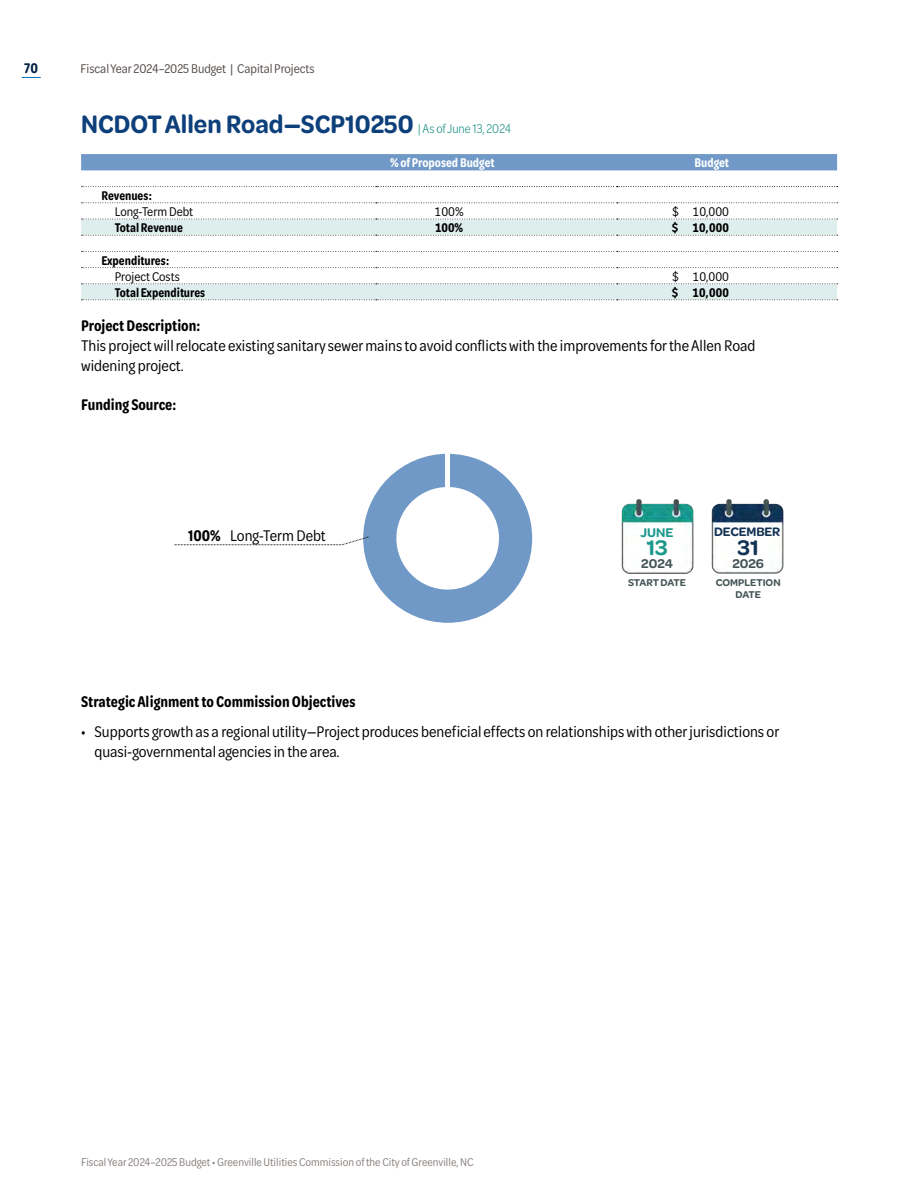
<style>
.page{position:relative;width:918px;height:1188px;background:#fff}
.page>*{position:absolute;margin:0;border:0;box-sizing:border-box;transform-origin:0 0}
.t1{font:600 27px "Omnes Semi Cond";color:#0d407a}
.t2{font:600 22.5px "Omnes";color:#1c988c}
.t3{font:600 22.5px "Omnes";color:#123354}
.t4{font:16.5px/19.8px "Omnes Narrow";color:#000}
.t5{font:600 16.5px "Omnes Narrow";color:#000}
.t6{font:600 15px "Omnes Narrow";color:#042144}
.t7{font:600 13.5px "Omnes Narrow";color:#000}
.t8{font:13.5px "Omnes Narrow";color:#000}
.t9{font:13.5px "Omnes Narrow";color:#524b48}
.t10{font:600 13.5px "Omnes Narrow";color:#fff}
.t11{font:600 13.5px "Omnes";color:#435354}
.t12{font:600 13.5px "Omnes";color:#1c988c}
.t13{font:600 13.2px "Omnes";letter-spacing:-.01em;color:#123354}
.t14{font:12px "Omnes Narrow";color:#88817e}
.t15{font:600 10.5px/12px "Omnes";color:#435354;text-align:center}
.s1{font-family:"Omnes Narrow";font-weight:300;font-size:13.5px;color:#008376}
.s2{font-weight:600}
</style>
<div class="page">
<svg style="left:22px;top:77px;width:18px;height:1px"></svg>
<div style="left:81px;top:154px;width:756px;height:16px;background:#7099c7"></div>
<svg style="left:81px;top:220px;width:756px;height:79px"></svg>
<svg style="left:81px;top:186px;width:757px;height:1px"></svg>
<svg style="left:81px;top:202px;width:757px;height:1px"></svg>
<svg style="left:81px;top:219px;width:757px;height:1px"></svg>
<svg style="left:81px;top:235px;width:757px;height:1px"></svg>
<svg style="left:81px;top:251px;width:757px;height:1px"></svg>
<svg style="left:81px;top:267px;width:757px;height:1px"></svg>
<svg style="left:81px;top:283px;width:757px;height:1px"></svg>
<svg style="left:81px;top:299px;width:757px;height:1px"></svg>
<div style="left:361px;top:452px;width:173px;height:173px;background:#7099c7;border-radius:87px"></div>
<div style="left:359px;top:449px;width:178px;height:178px;border:4px solid #fff;border-radius:87px"></div>
<svg style="left:174px;top:536px;width:196px;height:10px"></svg>
<div style="left:396px;top:487px;width:103px;height:103px;background:#fff;border-radius:50%"></div>
<img style="left:621px;top:499px;width:66px;height:75px">
<img style="left:687px;top:499px;width:97px;height:75px">
<p class="t6" style="left:24px;top:58px;width:15px">70</p>
<p class="t9" style="left:81px;top:60px;width:236px">Fiscal Year 2024–2025 Budget | Capital Projects</p>
<h1 class="t1" style="left:81px;top:106px;width:432px">NCDOT Allen Road—SCP10250 <span class="s1">| As of June 13, 2024</span></h1>
<p class="t10" style="left:390px;top:153px;width:106px">% of Proposed Budget</p>
<p class="t10" style="left:694px;top:153px;width:36px">Budget</p>
<p class="t7" style="left:101px;top:186px;width:52px">Revenues:</p>
<p class="t8" style="left:115px;top:203px;width:80px">Long-Term Debt</p>
<p class="t8" style="left:435px;top:203px;width:31px">100%</p>
<p class="t8" style="left:672px;top:203px;width:59px">$ 10,000</p>
<p class="t7" style="left:115px;top:219px;width:70px">Total Revenue</p>
<p class="t7" style="left:435px;top:219px;width:30px">100%</p>
<p class="t7" style="left:672px;top:219px;width:59px">$ 10,000</p>
<p class="t7" style="left:101px;top:251px;width:69px">Expenditures:</p>
<p class="t8" style="left:115px;top:268px;width:66px">Project Costs</p>
<p class="t8" style="left:672px;top:268px;width:59px">$ 10,000</p>
<p class="t7" style="left:115px;top:284px;width:92px">Total Expenditures</p>
<p class="t7" style="left:672px;top:284px;width:59px">$ 10,000</p>
<p class="t5" style="left:81px;top:315px;width:121px">Project Description:</p>
<p class="t4" style="left:81px;top:335px;width:676px">This project will relocate existing sanitary sewer mains to avoid conflicts with the improvements for the Allen Road widening project.</p>
<p class="t5" style="left:81px;top:394px;width:97px">Funding Source:</p>
<p class="t4" style="left:188px;top:524px;width:139px"><span class="s2">100%</span> Long-Term Debt</p>
<p class="t12" style="left:641px;top:523px;width:34px">JUNE</p>
<p class="t13" style="left:714px;top:523px;width:68px">DECEMBER</p>
<p class="t11" style="left:641px;top:554px;width:33px">2024</p>
<p class="t11" style="left:732px;top:554px;width:33px">2026</p>
<h2 class="t2" style="left:646px;top:532px;width:23px">13</h2>
<h2 class="t3" style="left:738px;top:532px;width:23px">31</h2>
<p class="t15" style="left:716px;top:576px;width:66px">COMPLETION<br>DATE</p>
<p class="t15" style="left:628px;top:576px;width:60px">START DATE</p>
<p class="t5" style="left:81px;top:691px;width:276px">Strategic Alignment to Commission Objectives</p>
<p class="t4" style="left:95px;top:721px;width:686px;text-indent:-13px">• Supports growth as a regional utility—Project produces beneficial effects on relationships with other jurisdictions or quasi-governmental agencies in the area.</p>
<p class="t14" style="left:81px;top:1154px;width:394px">Fiscal Year 2024–2025 Budget • Greenville Utilities Commission of the City of Greenville, NC</p>
</div>
